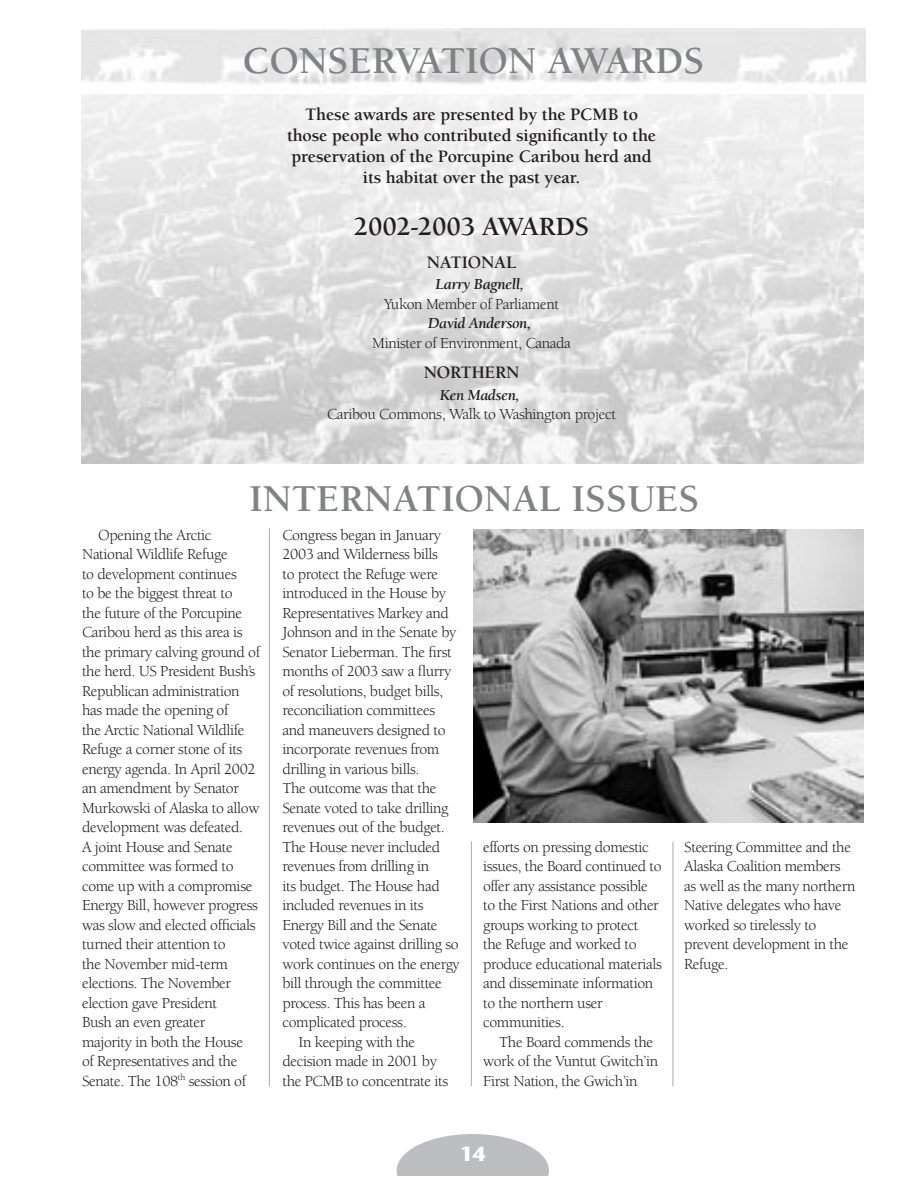
<style>
.page{position:relative;width:918px;height:1188px;background:#fff}
.page>*{position:absolute;margin:0;border:0;box-sizing:border-box;transform-origin:0 0}
.t1{font:700 39px "Berkeley";color:#808285}
.t2{font:700 27px "Berkeley";letter-spacing:-.01em;color:#231f20}
.t3{font:700 20.25px "Stone Sans";color:#fff}
.t4{font:700 18px/21px "Berkeley";letter-spacing:-.01em;color:#231f20;text-align:center}
.t5{font:15.75px/19.5px "Berkeley";letter-spacing:-.025em;color:#231f20}
.t6{font:italic 700 15.75px "Berkeley";letter-spacing:-.025em;color:#231f20}
</style>
<div class="page">
<svg style="left:397px;top:1134px;width:152px;height:42px"></svg>
<img style="left:81px;top:28px;width:785px;height:57px">
<img style="left:81px;top:94px;width:783px;height:370px">
<img style="left:473px;top:529px;width:391px;height:294px">
<hr style="left:269px;top:528px;width:1px;height:558px;background:#a8a9ad">
<hr style="left:471px;top:842px;width:1px;height:244px;background:#a8a9ad">
<hr style="left:673px;top:842px;width:1px;height:244px;background:#a8a9ad">
<h1 class="t1" style="left:242px;top:40px;width:463px">CONSERVATION AWARDS</h1>
<p class="t4" style="left:287px;top:104px;width:371px">These awards are presented by the PCMB to those people who contributed significantly to the preservation of the Porcupine Caribou herd and its habitat over the past year.</p>
<h2 class="t2" style="left:354px;top:212px;width:237px">2002-2003 AWARDS</h2>
<p class="t4" style="left:427px;top:252px;width:91px">NATIONAL</p>
<p class="t6" style="left:436px;top:276px;width:90px">Larry Bagnell,</p>
<p class="t5" style="left:384px;top:294px;width:177px">Yukon Member of Parliament</p>
<p class="t6" style="left:428px;top:315px;width:104px">David Anderson,</p>
<p class="t5" style="left:372px;top:333px;width:200px">Minister of Environment, Canada</p>
<p class="t4" style="left:424px;top:363px;width:97px">NORTHERN</p>
<p class="t6" style="left:440px;top:387px;width:81px">Ken Madsen,</p>
<p class="t5" style="left:327px;top:405px;width:290px">Caribou Commons, Walk to Washington project</p>
<h1 class="t1" style="left:249px;top:478px;width:452px">INTERNATIONAL ISSUES</h1>
<p class="t5" style="left:282px;top:526px;width:160px">Congress began in January</p>
<p class="t5" style="left:282px;top:545px;width:157px">2003 and Wilderness bills</p>
<p class="t5" style="left:282px;top:565px;width:157px">to protect the Refuge were</p>
<p class="t5" style="left:282px;top:584px;width:165px">introduced in the House by</p>
<p class="t5" style="left:282px;top:604px;width:168px">Representatives Markey and</p>
<p class="t5" style="left:282px;top:623px;width:175px">Johnson and in the Senate by</p>
<p class="t5" style="left:282px;top:643px;width:171px">Senator Lieberman. The first</p>
<p class="t5" style="left:282px;top:662px;width:171px">months of 2003 saw a flurry</p>
<p class="t5" style="left:282px;top:682px;width:162px">of resolutions, budget bills,</p>
<p class="t5" style="left:282px;top:701px;width:154px">reconciliation committees</p>
<p class="t5" style="left:282px;top:721px;width:165px">and maneuvers designed to</p>
<p class="t5" style="left:282px;top:740px;width:158px">incorporate revenues from</p>
<p class="t5" style="left:282px;top:760px;width:139px">drilling in various bills.</p>
<p class="t5" style="left:282px;top:779px;width:156px">The outcome was that the</p>
<p class="t5" style="left:282px;top:799px;width:167px">Senate voted to take drilling</p>
<p class="t5" style="left:282px;top:818px;width:164px">revenues out of the budget.</p>
<p class="t5" style="left:282px;top:838px;width:159px">The House never included</p>
<p class="t5" style="left:282px;top:857px;width:148px">revenues from drilling in</p>
<p class="t5" style="left:282px;top:877px;width:159px">its budget. The House had</p>
<p class="t5" style="left:282px;top:896px;width:143px">included revenues in its</p>
<p class="t5" style="left:282px;top:916px;width:157px">Energy Bill and the Senate</p>
<p class="t5" style="left:282px;top:935px;width:178px">voted twice against drilling so</p>
<p class="t5" style="left:282px;top:955px;width:179px">work continues on the energy</p>
<p class="t5" style="left:282px;top:974px;width:161px">bill through the committee</p>
<p class="t5" style="left:282px;top:994px;width:145px">process. This has been a</p>
<p class="t5" style="left:282px;top:1013px;width:126px">complicated process.</p>
<p class="t5" style="left:299px;top:1033px;width:118px">In keeping with the</p>
<p class="t5" style="left:282px;top:1052px;width:156px">decision made in 2001 by</p>
<p class="t5" style="left:282px;top:1072px;width:167px">the PCMB to concentrate its</p>
<p class="t5" style="left:82px;top:525px;width:180px;text-indent:16px">Opening the Arctic<br>National Wildlife Refuge<br>to development continues<br>to be the biggest threat to<br>the future of the Porcupine<br>Caribou herd as this area is the primary calving ground of the herd. US President Bush’s<br>Republican administration has made the opening of<br>the Arctic National Wildlife<br>Refuge a corner stone of its energy agenda. In April 2002 an amendment by Senator<br>Murkowski of Alaska to allow development was defeated.<br>A joint House and Senate committee was formed to come up with a compromise<br>Energy Bill, however progress was slow and elected officials turned their attention to<br>the November mid-term elections. The November election gave President<br>Bush an even greater<br>majority in both the House<br>of Representatives and the<br>Senate. The 108<sup>th</sup> session of</p>
<p class="t5" style="left:483px;top:837px;width:180px">efforts on pressing domestic issues, the Board continued to offer any assistance possible to the First Nations and other groups working to protect<br>the Refuge and worked to produce educational materials and disseminate information to the northern user communities.</p>
<p class="t5" style="left:483px;top:1032px;width:177px;text-indent:16px">The Board commends the work of the Vuntut Gwitch’in<br>First Nation, the Gwich’in</p>
<p class="t5" style="left:684px;top:838px;width:173px">Steering Committee and the<br>Alaska Coalition members as well as the many northern<br>Native delegates who have worked so tirelessly to prevent development in the<br>Refuge.</p>
<p class="t3" style="left:460px;top:1141px;width:27px">14</p>
</div>
